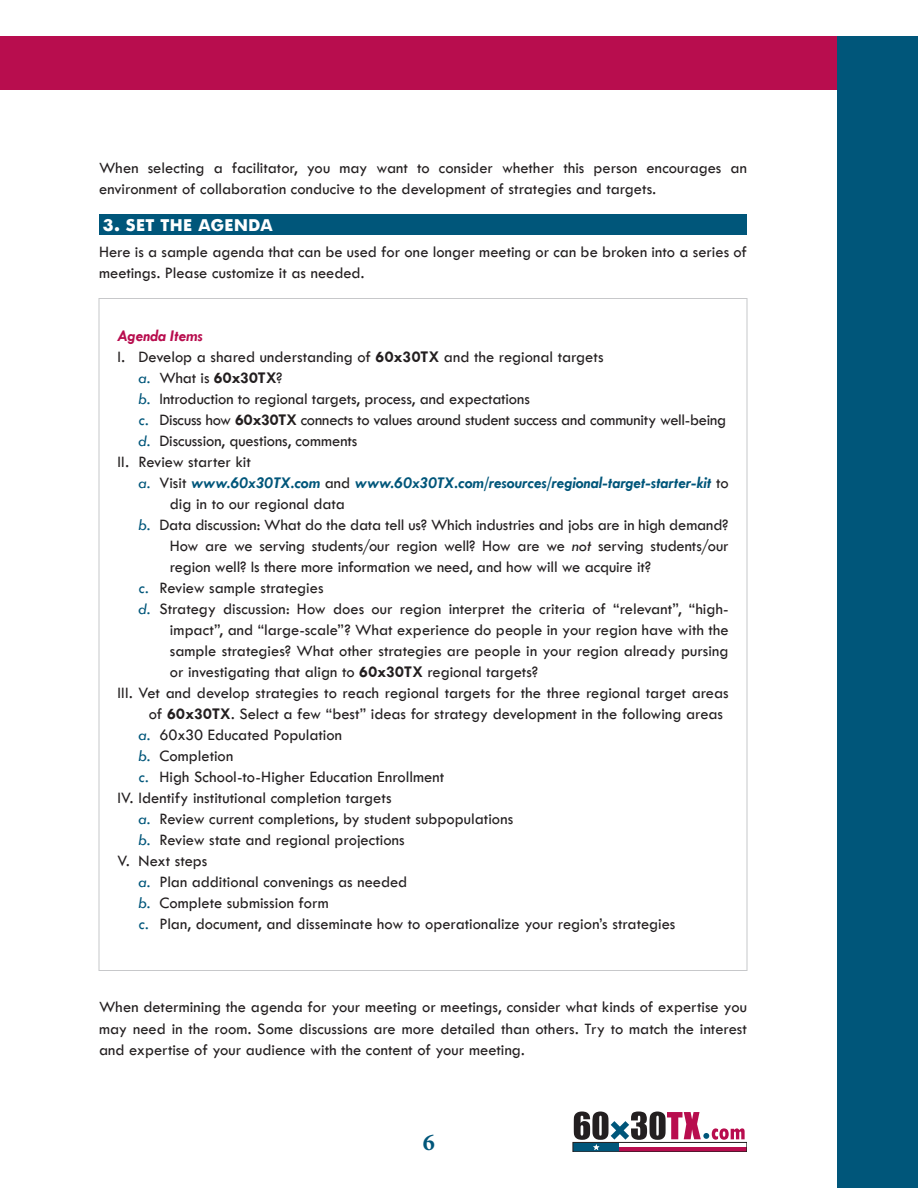
<style>
.page{position:relative;width:918px;height:1188px;background:#fff}
.page>*{position:absolute;margin:0;border:0;box-sizing:border-box;transform-origin:0 0}
.t1{font:700 24px "Minion Pro";color:#00567a}
.t2{font:800 18px "Tw Cen MT Std";letter-spacing:.015em;color:#fff}
.t3{font:16.5px/21px "Tw Cen MT Std";letter-spacing:-.005em;color:#231f20}
.t4{font:italic 700 16.5px "Tw Cen MT Std";color:#00567a}
.t5{font:italic 700 16.5px "Tw Cen MT Std";letter-spacing:-.005em;color:#b80d4e}
.s1{font-weight:700}
.s2{font-style:italic;color:#00567a}
.s3{font-weight:400}
.s4{font-weight:400;font-style:normal;color:#231f20}
.s5{font-style:italic}
</style>
<div class="page">
<div style="left:837px;top:36px;width:81px;height:1152px;background:#00567a"></div>
<div style="left:0;top:36px;width:837px;height:54px;background:#b80d4e"></div>
<div style="left:573px;top:1142px;width:174px;height:10px;border:1px solid #231f20"></div>
<svg style="left:573px;top:1112px;width:172px;height:40px"></svg>
<div style="left:99px;top:214px;width:648px;height:22px;background:#00567a"></div>
<svg style="left:98px;top:298px;width:650px;height:673px"></svg>
<p class="t3" style="left:99px;top:157px;width:649px">When selecting a facilitator, you may want to consider whether this person encourages an environment of collaboration conducive to the development of strategies and targets.</p>
<p class="t2" style="left:102px;top:214px;width:173px">3. SET THE AGENDA</p>
<p class="t3" style="left:99px;top:241px;width:649px">Here is a sample agenda that can be used for one longer meeting or can be broken into a series of meetings. Please customize it as needed.</p>
<p class="t5" style="left:117px;top:326px;width:87px">Agenda Items</p>
<p class="t3" style="left:117px;top:346px;width:488px">I. Develop a shared understanding of <span class="s1">60x30TX</span> and the regional targets</p>
<p class="t3" style="left:138px;top:367px;width:145px"><span class="s2">a.</span> What is <span class="s1">60x30TX</span>?</p>
<p class="t3" style="left:138px;top:388px;width:393px"><span class="s2">b.</span> Introduction to regional targets, process, and expectations</p>
<p class="t3" style="left:138px;top:409px;width:589px"><span class="s2">c.</span> Discuss how <span class="s1">60x30TX</span> connects to values around student success and community well-being</p>
<p class="t3" style="left:138px;top:430px;width:221px"><span class="s2">d.</span> Discussion, questions, comments</p>
<p class="t3" style="left:117px;top:451px;width:135px">II. Review starter kit</p>
<p class="t4" style="left:138px;top:473px;width:592px"><span class="s3">a.</span> <span class="s4">Visit</span> www.60x30TX.com <span class="s4">and</span> www.60x30TX.com/resources/regional-target-starter-kit <span class="s4">to</span></p>
<p class="t3" style="left:170px;top:493px;width:177px">dig in to our regional data</p>
<p class="t3" style="left:138px;top:514px;width:592px"><span class="s2">b.</span> Data discussion: What do the data tell us? Which industries and jobs are in high demand?</p>
<p class="t3" style="left:170px;top:535px;width:560px">How are we serving students/our region well? How are we <span class="s5">not</span> serving students/our</p>
<p class="t3" style="left:170px;top:556px;width:483px">region well? Is there more information we need, and how will we acquire it?</p>
<p class="t3" style="left:138px;top:577px;width:187px"><span class="s2">c.</span> Review sample strategies</p>
<p class="t3" style="left:138px;top:598px;width:592px"><span class="s2">d.</span> Strategy discussion: How does our region interpret the criteria of “relevant”, “high-</p>
<p class="t3" style="left:170px;top:619px;width:560px">impact”, and “large-scale”? What experience do people in your region have with the</p>
<p class="t3" style="left:170px;top:640px;width:560px">sample strategies? What other strategies are people in your region already pursing</p>
<p class="t3" style="left:170px;top:661px;width:370px">or investigating that align to <span class="s1">60x30TX</span> regional targets?</p>
<p class="t3" style="left:117px;top:682px;width:613px">III. Vet and develop strategies to reach regional targets for the three regional target areas</p>
<p class="t3" style="left:149px;top:703px;width:576px">of <span class="s1">60x30TX</span>. Select a few “best” ideas for strategy development in the following areas</p>
<p class="t3" style="left:138px;top:724px;width:205px"><span class="s2">a.</span> 60x30 Educated Population</p>
<p class="t3" style="left:138px;top:745px;width:96px"><span class="s2">b.</span> Completion</p>
<p class="t3" style="left:138px;top:766px;width:307px"><span class="s2">c.</span> High School-to-Higher Education Enrollment</p>
<p class="t3" style="left:117px;top:787px;width:276px">IV. Identify institutional completion targets</p>
<p class="t3" style="left:138px;top:808px;width:376px"><span class="s2">a.</span> Review current completions, by student subpopulations</p>
<p class="t3" style="left:138px;top:829px;width:268px"><span class="s2">b.</span> Review state and regional projections</p>
<p class="t3" style="left:117px;top:850px;width:91px">V. Next steps</p>
<p class="t3" style="left:138px;top:871px;width:270px"><span class="s2">a.</span> Plan additional convenings as needed</p>
<p class="t3" style="left:138px;top:892px;width:192px"><span class="s2">b.</span> Complete submission form</p>
<p class="t3" style="left:138px;top:913px;width:539px"><span class="s2">c.</span> Plan, document, and disseminate how to operationalize your region’s strategies</p>
<p class="t3" style="left:99px;top:997px;width:650px;text-align:justify">When determining the agenda for your meeting or meetings, consider what kinds of expertise you may need in the room. Some discussions are more detailed than others. Try to match the interest and expertise of your audience with the content of your meeting.</p>
<h1 class="t1" style="left:423px;top:1125px;width:13px">6</h1>
</div>
